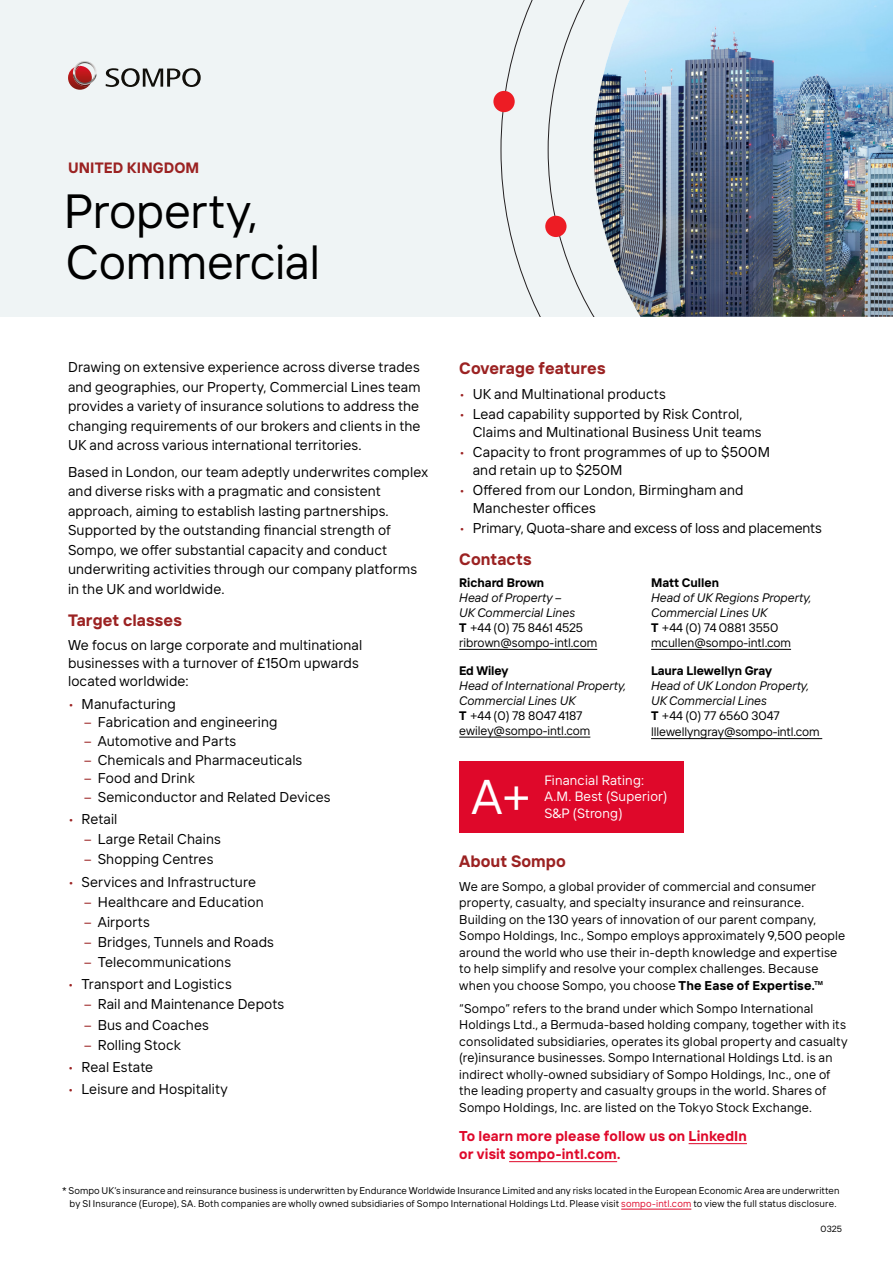
<style>
.page{position:relative;width:893px;height:1263px;background:#fff}
.page>*{position:absolute;margin:0;border:0;box-sizing:border-box;transform-origin:0 0}
.t1{font:48.75px "TT Interphases Pro";color:#fff}
.t2{font:48px/51px "TT Interphases Pro";letter-spacing:-.005em;color:#000}
.t3{font:700 16.5px "TT Interphases Pro";letter-spacing:.005em;color:#9b2222}
.t4{font:700 15px "TT Interphases Pro";letter-spacing:.01em;color:#9b2222}
.t5{font:14.25px/19.5px "TT Interphases Pro";letter-spacing:.01em;color:#000}
.t6{font:700 14.25px/18px "TT Interphases Pro";letter-spacing:.01em;color:#df082a}
.t7{font:13.5px/16.5px "TT Interphases Pro";letter-spacing:.015em;color:#fff}
.t8{font:12.75px/16.5px "TT Interphases Pro";letter-spacing:.015em;color:#000}
.t9{font:italic 12.3px/15px "TT Interphases Pro";color:#000}
.t10{font:12.3px/15px "TT Interphases Pro";letter-spacing:-.005em;color:#000}
.t11{font:700 12.3px "TT Interphases Pro";color:#000}
.t12{font:9.75px/13.5px "TT Interphases Pro";letter-spacing:.01em;color:#000;text-align:center}
.t13{font:9px "TT Interphases Pro";color:#000}
.s1{color:#9b2222}
.s2{font-style:italic}
.s3{font-weight:700}
.s4{font-weight:700;font-style:normal}
.s5{font-style:normal}
.s6{color:#df082a}
</style>
<div class="page">
<div style="left:459px;top:761px;width:225px;height:71px;background:#df082a"></div>
<hr style="left:689px;top:1143px;width:58px;height:1px;background:#df082a">
<hr style="left:509px;top:1161px;width:108px;height:1px;background:#df082a">
<hr style="left:621px;top:1209px;width:70px;height:1px;background:#df082a">
<div style="left:0;top:0;width:893px;height:317px;background:#eff4f5"></div>
<svg style="left:500px;top:0;width:48px;height:317px"></svg>
<svg style="left:548px;top:0;width:46px;height:317px"></svg>
<div style="left:493px;top:91px;width:22px;height:21px;background:#ed1c24;border-radius:50%"></div>
<div style="left:545px;top:216px;width:21px;height:21px;background:#ed1c24;border-radius:50%"></div>
<svg style="left:106px;top:68px;width:95px;height:19px"></svg>
<svg style="left:68px;top:61px;width:29px;height:29px"></svg>
<hr style="left:459px;top:649px;width:138px;height:1px;background:#000">
<hr style="left:459px;top:737px;width:131px;height:1px;background:#000">
<hr style="left:651px;top:649px;width:140px;height:1px;background:#000">
<hr style="left:651px;top:738px;width:171px;height:1px;background:#000">
<img style="left:594px;top:0;width:299px;height:317px">
<p class="t4" style="left:68px;top:158px;width:133px">UNITED KINGDOM</p>
<h2 class="t2" style="left:64px;top:184px;width:258px">Property,<br>Commercial</h2>
<p class="t3" style="left:459px;top:357px;width:148px">Coverage features</p>
<p class="t5" style="left:459px;top:384px;width:208px"><span class="s1">•</span> UK and Multinational products</p>
<p class="t5" style="left:473px;top:405px;width:290px;line-height:18px;text-indent:-13px"><span class="s1">•</span> Lead capability supported by Risk Control,<br>Claims and Multinational Business Unit teams</p>
<p class="t5" style="left:473px;top:443px;width:299px;line-height:18px;text-indent:-13px"><span class="s1">•</span> Capacity to front programmes of up to $500M and retain up to $250M</p>
<p class="t5" style="left:473px;top:481px;width:272px;line-height:18px;text-indent:-13px"><span class="s1">•</span> Offered from our London, Birmingham and<br>Manchester offices</p>
<p class="t5" style="left:459px;top:518px;width:364px"><span class="s1">•</span> Primary, Quota-share and excess of loss and placements</p>
<p class="t5" style="left:68px;top:357px;width:354px;text-align:justify">Drawing on extensive experience across diverse trades and geographies, our Property, Commercial Lines team provides a variety of insurance solutions to address the changing requirements of our brokers and clients in the UK and across various international territories.</p>
<p class="t5" style="left:68px;top:462px;width:361px">Based in London, our team adeptly underwrites complex and diverse risks with a pragmatic and consistent approach, aiming to establish lasting partnerships.<br>Supported by the outstanding financial strength of Sompo, we offer substantial capacity and conduct underwriting activities through our company platforms in the UK and worldwide.</p>
<p class="t3" style="left:68px;top:609px;width:115px">Target classes</p>
<p class="t5" style="left:68px;top:636px;width:296px;line-height:18px">We focus on large corporate and multinational businesses with a turnover of £150m upwards located worldwide:</p>
<p class="t5" style="left:68px;top:694px;width:109px"><span class="s1">•</span> Manufacturing</p>
<p class="t5" style="left:84px;top:712px;width:195px"><span class="s1">–</span> Fabrication and engineering</p>
<p class="t5" style="left:84px;top:731px;width:153px"><span class="s1">–</span> Automotive and Parts</p>
<p class="t5" style="left:84px;top:749px;width:220px"><span class="s1">–</span> Chemicals and Pharmaceuticals</p>
<p class="t5" style="left:84px;top:768px;width:112px"><span class="s1">–</span> Food and Drink</p>
<p class="t5" style="left:84px;top:787px;width:248px"><span class="s1">–</span> Semiconductor and Related Devices</p>
<p class="t5" style="left:68px;top:809px;width:51px"><span class="s1">•</span> Retail</p>
<p class="t5" style="left:84px;top:829px;width:138px"><span class="s1">–</span> Large Retail Chains</p>
<p class="t5" style="left:84px;top:849px;width:131px"><span class="s1">–</span> Shopping Centres</p>
<p class="t5" style="left:68px;top:871px;width:190px"><span class="s1">•</span> Services and Infrastructure</p>
<p class="t5" style="left:84px;top:892px;width:181px"><span class="s1">–</span> Healthcare and Education</p>
<p class="t5" style="left:84px;top:912px;width:67px"><span class="s1">–</span> Airports</p>
<p class="t5" style="left:84px;top:932px;width:191px"><span class="s1">–</span> Bridges, Tunnels and Roads</p>
<p class="t5" style="left:84px;top:952px;width:148px"><span class="s1">–</span> Telecommunications</p>
<p class="t5" style="left:68px;top:974px;width:165px"><span class="s1">•</span> Transport and Logistics</p>
<p class="t5" style="left:84px;top:994px;width:201px"><span class="s1">–</span> Rail and Maintenance Depots</p>
<p class="t5" style="left:84px;top:1014px;width:126px"><span class="s1">–</span> Bus and Coaches</p>
<p class="t5" style="left:84px;top:1035px;width:98px"><span class="s1">–</span> Rolling Stock</p>
<p class="t5" style="left:68px;top:1057px;width:87px"><span class="s1">•</span> Real Estate</p>
<p class="t5" style="left:68px;top:1079px;width:161px"><span class="s1">•</span> Leisure and Hospitality</p>
<p class="t3" style="left:459px;top:549px;width:74px">Contacts</p>
<p class="t11" style="left:459px;top:575px;width:87px">Richard Brown</p>
<p class="t10" style="left:459px;top:590px;width:139px"><span class="s2">Head of Property –<br>UK Commercial Lines<br></span><span class="s3">T</span> +44 (0) 75 8461 4525 ribrown@sompo-intl.com</p>
<p class="t11" style="left:459px;top:662px;width:51px">Ed Wiley</p>
<p class="t9" style="left:459px;top:678px;width:169px">Head of International Property,<br>Commercial Lines UK<br><span class="s4">T</span> <span class="s5">+44 (0) 78 8047 4187 ewiley@sompo-intl.com</span></p>
<p class="t11" style="left:651px;top:575px;width:69px">Matt Cullen</p>
<p class="t9" style="left:651px;top:590px;width:162px">Head of UK Regions Property,<br>Commercial Lines UK<br><span class="s4">T</span> <span class="s5">+44 (0) 74 0881 3550 mcullen@sompo-intl.com</span></p>
<p class="t11" style="left:651px;top:662px;width:122px">Laura Llewellyn Gray</p>
<p class="t9" style="left:651px;top:678px;width:160px">Head of UK London Property,<br>UK Commercial Lines<br><span class="s4">T</span> <span class="s5">+44 (0) 77 6560 3047</span></p>
<p class="t10" style="left:651px;top:724px;width:170px">lllewellyngray@sompo-intl.com</p>
<p class="t7" style="left:544px;top:772px;width:124px">Financial Rating:<br>A.M. Best (Superior)</p>
<h1 class="t1" style="left:472px;top:766px;width:61px">A+</h1>
<p class="t7" style="left:544px;top:804px;width:80px">S&amp;P (Strong)</p>
<p class="t3" style="left:459px;top:851px;width:108px">About Sompo</p>
<p class="t8" style="left:459px;top:877px;width:388px">We are Sompo, a global provider of commercial and consumer property, casualty, and specialty insurance and reinsurance.<br>Building on the 130 years of innovation of our parent company, Sompo Holdings, Inc., Sompo employs approximately 9,500 people around the world who use their in-depth knowledge and expertise to help simplify and resolve your complex challenges. Because when you choose Sompo, you choose <span class="s3">The Ease of Expertise.</span>™</p>
<p class="t8" style="left:459px;top:1000px;width:390px">“Sompo” refers to the brand under which Sompo International Holdings Ltd., a Bermuda-based holding company, together with its consolidated subsidiaries, operates its global property and casualty (re)insurance businesses. Sompo International Holdings Ltd. is an indirect wholly-owned subsidiary of Sompo Holdings, Inc., one of the leading property and casualty groups in the world. Shares of Sompo Holdings, Inc. are listed on the Tokyo Stock Exchange.</p>
<p class="t6" style="left:459px;top:1127px;width:289px">To learn more please follow us on LinkedIn or visit sompo-intl.com.</p>
<p class="t12" style="left:62px;top:1183px;width:779px">* Sompo UK’s insurance and reinsurance business is underwritten by Endurance Worldwide Insurance Limited and any risks located in the European Economic Area are underwritten by SI Insurance (Europe), SA. Both companies are wholly owned subsidiaries of Sompo International Holdings Ltd. Please visit <span class="s6">sompo-intl.com</span> to view the full status disclosure.</p>
<p class="t13" style="left:821px;top:1223px;width:23px">0325</p>
</div>
